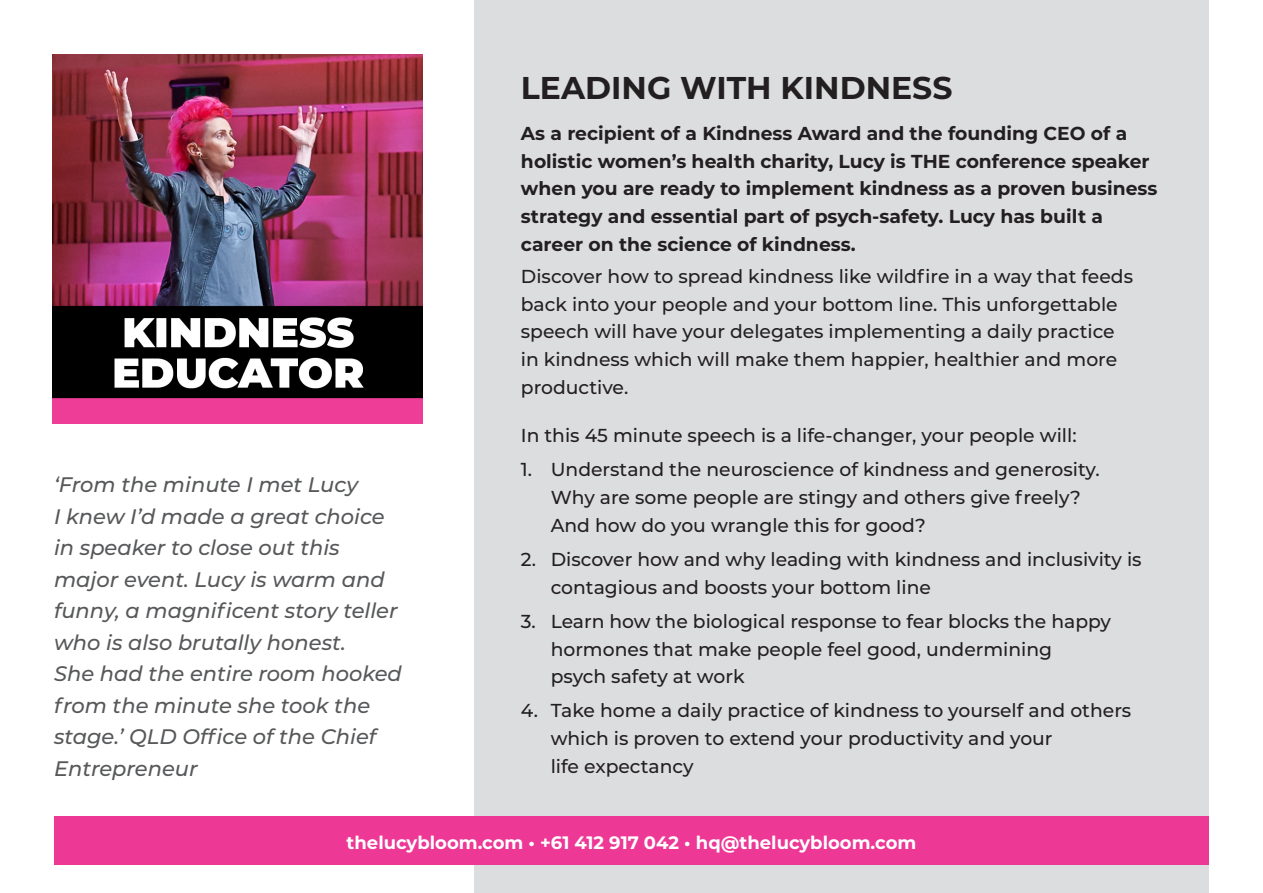
<style>
.page{position:relative;width:1263px;height:893px;background:#fff}
.page>*{position:absolute;margin:0;border:0;box-sizing:border-box;transform-origin:0 0}
.t1{font:700 31.5px "Montserrat";color:#231f20}
.t2{font:italic 500 21px/31.5px "Montserrat";color:#57585a}
.t3{font:500 18.75px/27.8px "Montserrat";color:#231f20}
.t4{font:700 18.75px/27.8px "Montserrat";color:#231f20}
.t5{font:700 18px "Montserrat";color:#fff}
</style>
<div class="page">
<div style="left:475px;top:0;width:734px;height:893px;background:#dcdddf"></div>
<div style="left:54px;top:816px;width:1155px;height:49px;background:#ed3896"></div>
<img style="left:53px;top:54px;width:370px;height:370px">
<p class="t2" style="left:54px;top:468px;width:345px">‘From the minute I met Lucy<br>I knew I’d made a great choice in speaker to close out this major event. Lucy is warm and funny, a magnificent story teller who is also brutally honest.</p>
<p class="t2" style="left:54px;top:657px;width:349px">She had the entire room hooked from the minute she took the stage.’ QLD Office of the Chief<br>Entrepreneur</p>
<p class="t1" style="left:521px;top:66px;width:433px">LEADING WITH KINDNESS</p>
<p class="t4" style="left:521px;top:118px;width:638px">As a recipient of a Kindness Award and the founding CEO of a holistic women’s health charity, Lucy is THE conference speaker when you are ready to implement kindness as a proven business strategy and essential part of psych-safety. Lucy has built a career on the science of kindness.</p>
<p class="t3" style="left:521px;top:262px;width:614px">Discover how to spread kindness like wildfire in a way that feeds back into your people and your bottom line. This unforgettable speech will have your delegates implementing a daily practice in kindness which will make them happier, healthier and more productive.</p>
<p class="t3" style="left:521px;top:421px;width:557px">In this 45 minute speech is a life-changer, your people will:</p>
<p class="t3" style="left:551px;top:455px;width:550px;text-indent:-30px">1. Understand the neuroscience of kindness and generosity.<br>Why are some people are stingy and others give freely?<br>And how do you wrangle this for good?</p>
<p class="t3" style="left:551px;top:545px;width:592px;text-indent:-30px">2. Discover how and why leading with kindness and inclusivity is contagious and boosts your bottom line</p>
<p class="t3" style="left:551px;top:606px;width:562px;text-indent:-30px">3. Learn how the biological response to fear blocks the happy hormones that make people feel good, undermining psych safety at work</p>
<p class="t3" style="left:551px;top:696px;width:582px;text-indent:-30px">4. Take home a daily practice of kindness to yourself and others which is proven to extend your productivity and your<br>life expectancy</p>
<p class="t5" style="left:347px;top:830px;width:571px">thelucybloom.com • +61 412 917 042 • hq@thelucybloom.com</p>
</div>
